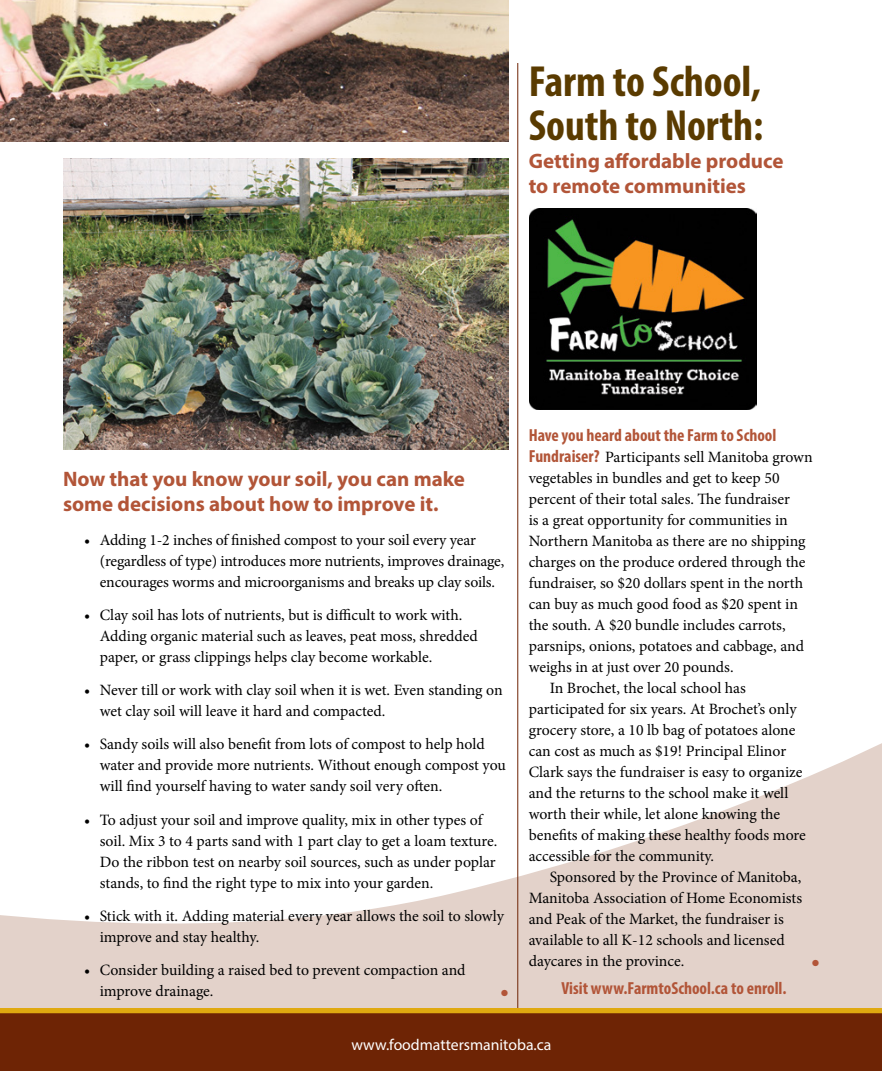
<style>
.page{position:relative;width:882px;height:1071px;background:#fff}
.page>*{position:absolute;margin:0;border:0;box-sizing:border-box;transform-origin:0 0}
.t1{font:700 condensed 43.75px/43.8px "Myriad Pro";color:#5a3b00}
.t2{font:700 21px/25.2px "Myriad Pro";color:#b25538}
.t3{font:700 condensed 17.5px "Myriad Pro";color:#b25538}
.t4{font:15.75px/21px "Minion Pro";letter-spacing:-.005em;color:#000}
.t5{font:15.75px "Myriad Pro";color:#fff}
.t6{font:8.75px "Zapf Dingbats ITC";color:#b25538}
.s1{font-family:"Myriad Pro";font-weight:700;font-stretch:condensed;font-size:17.5px;color:#b25538}
</style>
<div class="page">
<svg style="left:220px;top:738px;width:662px;height:270px;fill:#e3d2ca"></svg>
<img style="left:0;top:0;width:508px;height:141px">
<svg style="left:0;top:449px;width:220px;height:559px"></svg>
<div style="left:0;top:1008px;width:882px;height:63px;background:#6e2405"></div>
<div style="left:0;top:1008px;width:882px;height:5px;background:#e0a910"></div>
<img style="left:63px;top:158px;width:445px;height:291px">
<img style="left:529px;top:208px;width:227px;height:202px">
<hr style="left:517px;top:63px;width:1px;height:945px;background:#6e2405">
<h1 class="t1" style="left:529px;top:58px;width:236px">Farm to School,<br>South to North:</h1>
<h2 class="t2" style="left:529px;top:148px;width:256px">Getting affordable produce to remote communities</h2>
<h2 class="t2" style="left:63px;top:466px;width:403px">Now that you know your soil, you can make some decisions about how to improve it.</h2>
<p class="t4" style="left:100px;top:529px;width:406px;text-indent:-16px">• Adding 1-2 inches of finished compost to your soil every year (regardless of type) introduces more nutrients, improves drainage, encourages worms and microorganisms and breaks up clay soils.</p>
<p class="t4" style="left:100px;top:604px;width:380px;text-indent:-16px">• Clay soil has lots of nutrients, but is difficult to work with.<br>Adding organic material such as leaves, peat moss, shredded paper, or grass clippings helps clay become workable.</p>
<p class="t4" style="left:100px;top:680px;width:404px;text-indent:-16px">• Never till or work with clay soil when it is wet. Even standing on wet clay soil will leave it hard and compacted.</p>
<p class="t4" style="left:100px;top:734px;width:408px;text-indent:-16px">• Sandy soils will also benefit from lots of compost to help hold water and provide more nutrients. Without enough compost you will find yourself having to water sandy soil very often.</p>
<p class="t4" style="left:100px;top:809px;width:399px;text-indent:-16px">• To adjust your soil and improve quality, mix in other types of soil. Mix 3 to 4 parts sand with 1 part clay to get a loam texture.<br>Do the ribbon test on nearby soil sources, such as under poplar stands, to find the right type to mix into your garden.</p>
<p class="t4" style="left:100px;top:905px;width:406px;text-indent:-16px">• Stick with it. Adding material every year allows the soil to slowly improve and stay healthy.</p>
<p class="t4" style="left:100px;top:960px;width:367px;text-indent:-16px">• Consider building a raised bed to prevent compaction and improve drainage.</p>
<p class="t6" style="left:501px;top:989px;width:8px">●</p>
<p class="t3" style="left:529px;top:424px;width:249px">Have you heard about the Farm to School</p>
<p class="t4" style="left:529px;top:447px;width:286px"><span class="s1">Fundraiser?</span> Participants sell Manitoba grown</p>
<p class="t4" style="left:529px;top:468px;width:252px">vegetables in bundles and get to keep 50</p>
<p class="t4" style="left:529px;top:489px;width:263px">percent of their total sales. The fundraiser</p>
<p class="t4" style="left:529px;top:510px;width:261px">is a great opportunity for communities in</p>
<p class="t4" style="left:529px;top:531px;width:278px">Northern Manitoba as there are no shipping</p>
<p class="t4" style="left:529px;top:552px;width:278px">charges on the produce ordered through the</p>
<p class="t4" style="left:529px;top:573px;width:276px">fundraiser, so $20 dollars spent in the north</p>
<p class="t4" style="left:529px;top:594px;width:271px">can buy as much good food as $20 spent in</p>
<p class="t4" style="left:529px;top:615px;width:258px">the south. A $20 bundle includes carrots,</p>
<p class="t4" style="left:529px;top:635px;width:277px">parsnips, onions, potatoes and cabbage, and</p>
<p class="t4" style="left:529px;top:656px;width:206px">weighs in at just over 20 pounds.</p>
<p class="t4" style="left:550px;top:677px;width:198px">In Brochet, the local school has</p>
<p class="t4" style="left:529px;top:698px;width:269px">participated for six years. At Brochet’s only</p>
<p class="t4" style="left:529px;top:719px;width:268px">grocery store, a 10 lb bag of potatoes alone</p>
<p class="t4" style="left:529px;top:740px;width:259px">can cost as much as $19! Principal Elinor</p>
<p class="t4" style="left:529px;top:761px;width:275px">Clark says the fundraiser is easy to organize</p>
<p class="t4" style="left:529px;top:782px;width:261px">and the returns to the school make it well</p>
<p class="t4" style="left:529px;top:803px;width:253px">worth their while, let alone knowing the</p>
<p class="t4" style="left:529px;top:824px;width:279px">benefits of making these healthy foods more</p>
<p class="t4" style="left:529px;top:845px;width:187px">accessible for the community.</p>
<p class="t4" style="left:550px;top:866px;width:253px">Sponsored by the Province of Manitoba,</p>
<p class="t4" style="left:529px;top:887px;width:275px">Manitoba Association of Home Economists</p>
<p class="t4" style="left:529px;top:908px;width:257px">and Peak of the Market, the fundraiser is</p>
<p class="t4" style="left:529px;top:929px;width:258px">available to all K-12 schools and licensed</p>
<p class="t4" style="left:529px;top:950px;width:157px">daycares in the province.</p>
<p class="t6" style="left:812px;top:959px;width:8px">●</p>
<p class="t3" style="left:561px;top:977px;width:226px">Visit www.FarmtoSchool.ca to enroll.</p>
<p class="t5" style="left:351px;top:1035px;width:202px">www.foodmattersmanitoba.ca</p>
</div>
